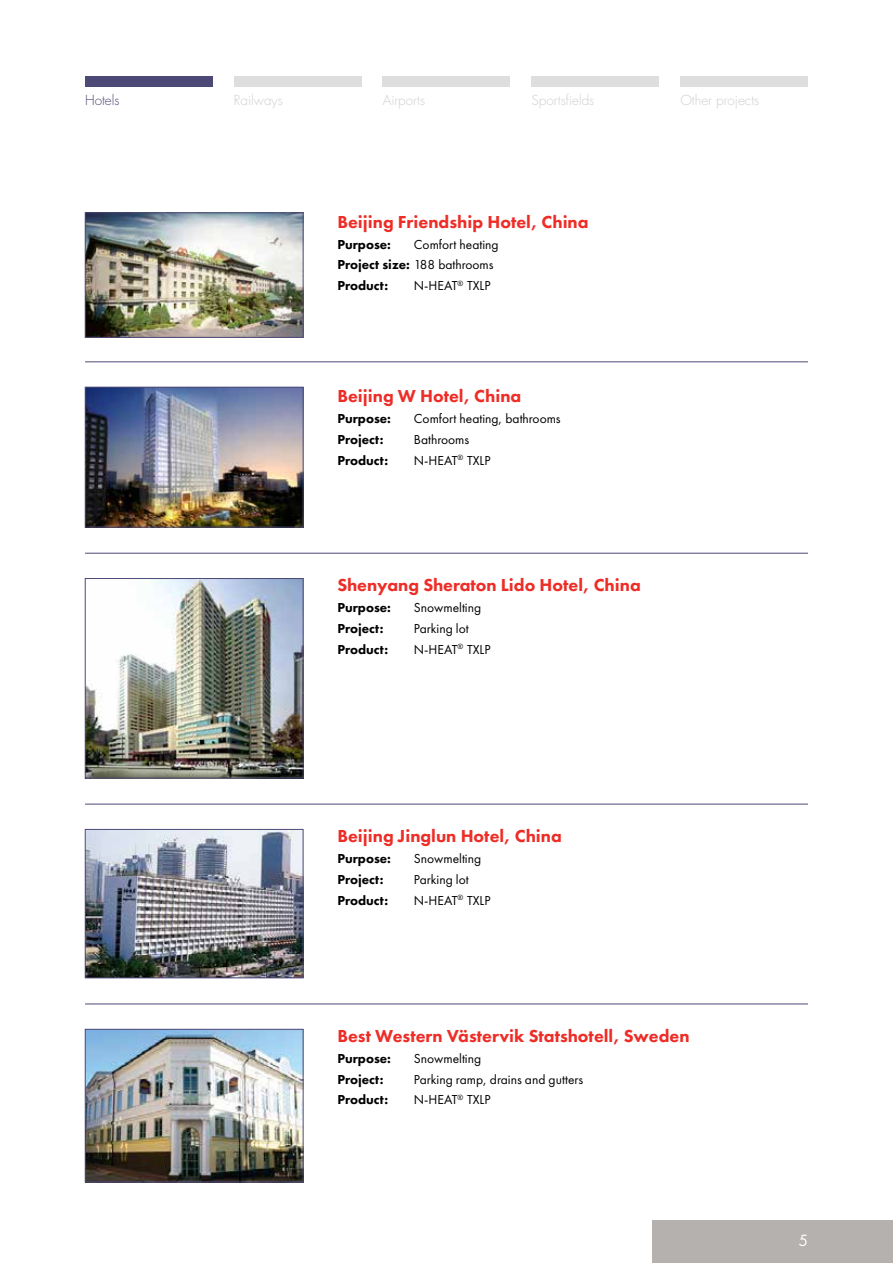
<style>
.page{position:relative;width:893px;height:1263px;background:#fff}
.page>*{position:absolute;margin:0;border:0;box-sizing:border-box;transform-origin:0 0}
.t1{font:18px "Futura PT Heavy";color:#ee2d27}
.t2{font:15px "Futura Std";color:#fff}
.t3{font:13.5px "Futura PT Book";color:#000}
.t4{font:13.5px/20.7px "Futura PT Heavy";color:#000}
.t5{font:300 13.5px "Futura Std";color:#cfcfcf}
.t6{font:300 13.5px "Futura Std";color:#4d4977}
.s1{font-family:"Futura PT Book"}
</style>
<div class="page">
<div style="left:653px;top:1220px;width:240px;height:43px;background:#b4b1af"></div>
<hr style="left:85px;top:361px;width:723px;height:1px;background:#4d4977">
<div style="left:85px;top:77px;width:128px;height:10px;background:#4d4977"></div>
<div style="left:234px;top:77px;width:127px;height:10px;background:#dfdede"></div>
<div style="left:383px;top:77px;width:127px;height:10px;background:#dfdede"></div>
<div style="left:531px;top:77px;width:128px;height:10px;background:#dfdede"></div>
<div style="left:680px;top:77px;width:128px;height:10px;background:#dfdede"></div>
<img style="left:87px;top:215px;width:214px;height:121px">
<div style="left:85px;top:213px;width:218px;height:125px;border:1px solid #4d4977"></div>
<hr style="left:85px;top:553px;width:723px;height:1px;background:#4d4977">
<hr style="left:85px;top:804px;width:723px;height:1px;background:#4d4977">
<hr style="left:85px;top:1003px;width:723px;height:1px;background:#4d4977">
<img style="left:87px;top:389px;width:214px;height:136px">
<div style="left:85px;top:387px;width:218px;height:140px;border:1px solid #4d4977"></div>
<img style="left:87px;top:580px;width:214px;height:196px">
<div style="left:85px;top:578px;width:218px;height:200px;border:1px solid #4d4977"></div>
<img style="left:87px;top:831px;width:214px;height:145px">
<div style="left:85px;top:829px;width:218px;height:149px;border:1px solid #4d4977"></div>
<img style="left:87px;top:1031px;width:214px;height:149px">
<div style="left:85px;top:1029px;width:218px;height:153px;border:1px solid #4d4977"></div>
<p class="t6" style="left:85px;top:92px;width:36px">Hotels</p>
<p class="t5" style="left:234px;top:92px;width:50px">Railways</p>
<p class="t5" style="left:383px;top:92px;width:44px">Airports</p>
<p class="t5" style="left:532px;top:92px;width:64px">Sportsfields</p>
<p class="t5" style="left:680px;top:92px;width:80px">Other projects</p>
<h1 class="t1" style="left:337px;top:210px;width:253px">Beijing Friendship Hotel, China</h1>
<p class="t4" style="left:337px;top:233px;width:55px">Purpose:</p>
<p class="t3" style="left:414px;top:236px;width:86px">Comfort heating</p>
<p class="t4" style="left:337px;top:254px;width:158px">Project size: <span class="s1">188 bathrooms<br></span>Product:</p>
<p class="t3" style="left:414px;top:278px;width:78px">N-HEAT<sup>®</sup> TXLP</p>
<h1 class="t1" style="left:337px;top:385px;width:185px">Beijing W Hotel, China</h1>
<p class="t4" style="left:337px;top:408px;width:55px">Purpose:</p>
<p class="t3" style="left:414px;top:410px;width:148px">Comfort heating, bathrooms</p>
<p class="t4" style="left:337px;top:429px;width:48px">Project:</p>
<p class="t3" style="left:414px;top:431px;width:57px">Bathrooms</p>
<p class="t4" style="left:337px;top:449px;width:52px">Product:</p>
<p class="t3" style="left:414px;top:452px;width:78px">N-HEAT<sup>®</sup> TXLP</p>
<h1 class="t1" style="left:337px;top:574px;width:305px">Shenyang Sheraton Lido Hotel, China</h1>
<p class="t4" style="left:337px;top:597px;width:55px">Purpose:</p>
<p class="t3" style="left:414px;top:600px;width:69px">Snowmelting</p>
<p class="t4" style="left:337px;top:618px;width:48px">Project:</p>
<p class="t3" style="left:414px;top:620px;width:56px">Parking lot</p>
<p class="t4" style="left:337px;top:638px;width:52px">Product:</p>
<p class="t3" style="left:414px;top:641px;width:78px">N-HEAT<sup>®</sup> TXLP</p>
<h1 class="t1" style="left:337px;top:825px;width:226px">Beijing Jinglun Hotel, China</h1>
<p class="t4" style="left:337px;top:848px;width:55px">Purpose:</p>
<p class="t3" style="left:414px;top:851px;width:69px">Snowmelting</p>
<p class="t4" style="left:337px;top:869px;width:48px">Project:</p>
<p class="t3" style="left:414px;top:871px;width:56px">Parking lot</p>
<p class="t4" style="left:337px;top:889px;width:52px">Product:</p>
<p class="t3" style="left:414px;top:892px;width:78px">N-HEAT<sup>®</sup> TXLP</p>
<h1 class="t1" style="left:337px;top:1025px;width:354px">Best Western Västervik Statshotell, Sweden</h1>
<p class="t4" style="left:337px;top:1048px;width:55px">Purpose:</p>
<p class="t3" style="left:414px;top:1050px;width:69px">Snowmelting</p>
<p class="t4" style="left:337px;top:1068px;width:48px">Project:</p>
<p class="t3" style="left:414px;top:1071px;width:171px">Parking ramp, drains and gutters</p>
<p class="t4" style="left:337px;top:1089px;width:52px">Product:</p>
<p class="t3" style="left:414px;top:1092px;width:78px">N-HEAT<sup>®</sup> TXLP</p>
<p class="t2" style="left:799px;top:1230px;width:11px">5</p>
</div>
